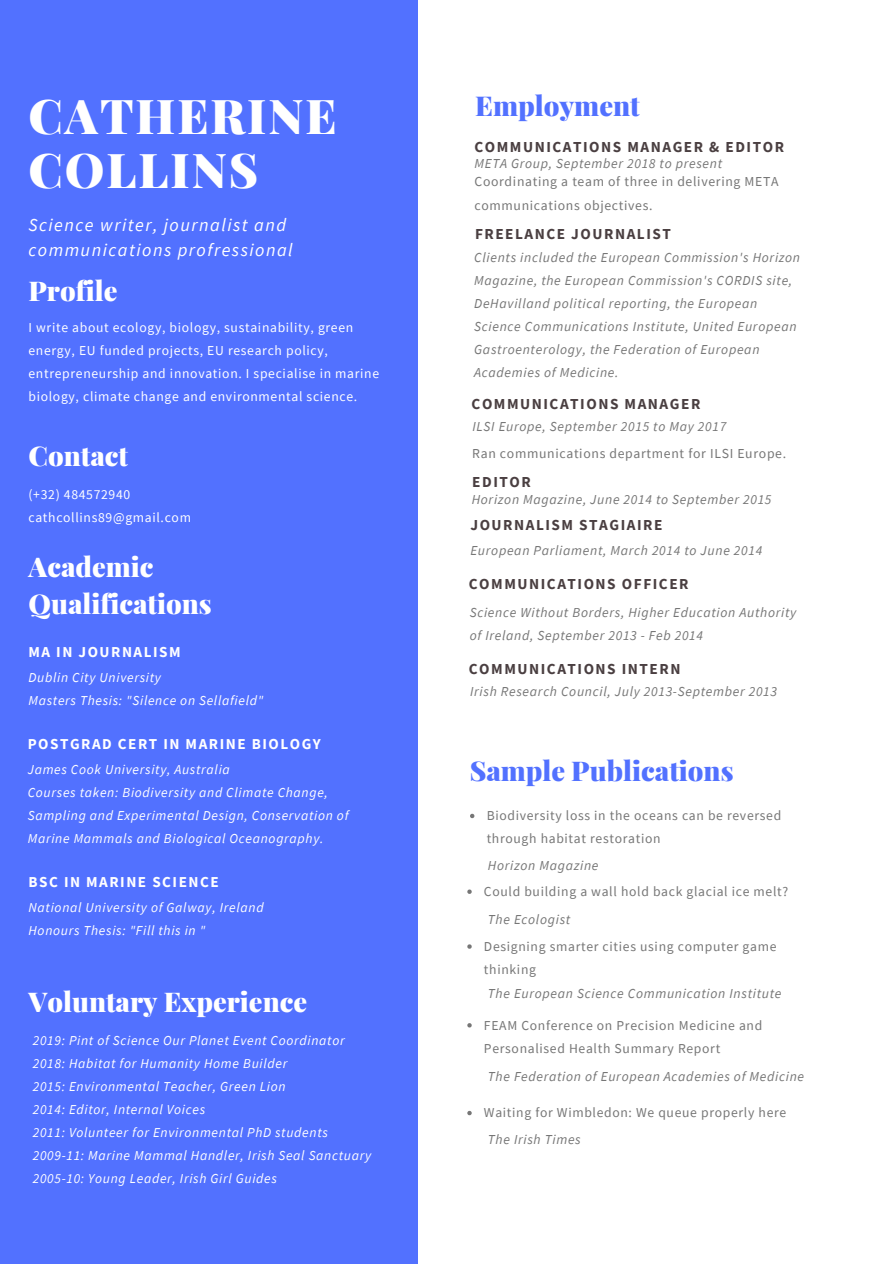
<style>
.page{position:relative;width:894px;height:1264px;background:#fff}
.page>*{position:absolute;margin:0;border:0;box-sizing:border-box;transform-origin:0 0}
.t1{font:900 48px/53.7px "Playfair Display";letter-spacing:.04em;color:#fff}
.t2{font:900 27.45px "Playfair Display";color:#5271ff}
.t3{font:900 27.3px/37.2px "Playfair Display";color:#fff}
.t4{font:900 27.3px "Playfair Display";color:#5271ff}
.t5{font:italic 18.15px/25.2px "Source Sans Pro";letter-spacing:.08em;color:#fff}
.t6{font:700 15.3px "Source Sans Pro";letter-spacing:.1em;color:#4a3f41}
.t7{font:700 15.15px "Source Sans Pro";letter-spacing:.1em;color:#fff}
.t8{font:italic 13.65px/23.1px "Source Sans Pro";letter-spacing:.05em;color:#767676}
.t9{font:italic 13.65px/23px "Source Sans Pro";letter-spacing:.05em;color:#fff}
.t10{font:13.65px/23px "Source Sans Pro";letter-spacing:.05em;color:#767676}
.t11{font:13.65px/23px "Source Sans Pro";letter-spacing:.05em;color:#fff}
</style>
<div class="page">
<div style="left:0;top:0;width:417px;height:1263px;background:#5271ff"></div>
<svg style="left:470px;top:813px;width:4px;height:5px"></svg>
<svg style="left:467px;top:889px;width:4px;height:4px"></svg>
<svg style="left:467px;top:944px;width:4px;height:4px"></svg>
<svg style="left:467px;top:1023px;width:4px;height:4px"></svg>
<svg style="left:467px;top:1110px;width:4px;height:5px"></svg>
<h1 class="t1" style="left:28px;top:87px;width:309px">CATHERINE<br>COLLINS</h1>
<h3 class="t5" style="left:28px;top:211px;width:266px">Science writer, journalist and communications profressional</h3>
<h3 class="t3" style="left:28px;top:271px;width:90px">Profile</h3>
<p class="t11" style="left:28px;top:316px;width:352px">I write about ecology, biology, sustainability, green energy, EU funded projects, EU research policy, entrepreneurship and innovation. I specialise in marine biology, climate change and environmental science.</p>
<h3 class="t3" style="left:28px;top:436px;width:101px">Contact</h3>
<p class="t11" style="left:28px;top:482px;width:164px">(+32) 484572940 cathcollins89@gmail.com</p>
<h3 class="t3" style="left:28px;top:547px;width:185px">Academic<br>Qualifications</h3>
<p class="t7" style="left:28px;top:642px;width:154px">MA IN JOURNALISM</p>
<p class="t9" style="left:28px;top:666px;width:236px">Dublin City University<br>Masters Thesis: "Silence on Sellafield"</p>
<p class="t7" style="left:28px;top:734px;width:294px">POSTGRAD CERT IN MARINE BIOLOGY</p>
<p class="t9" style="left:28px;top:758px;width:322px">James Cook University, Australia<br>Courses taken: Biodiversity and Climate Change, Sampling and Experimental Design, Conservation of Marine Mammals and Biological Oceanography.</p>
<p class="t7" style="left:28px;top:871px;width:192px">BSC IN MARINE SCIENCE</p>
<p class="t9" style="left:28px;top:895px;width:236px">National University of Galway, Ireland<br>Honours Thesis: "Fill this in "</p>
<h3 class="t3" style="left:28px;top:981px;width:280px">Voluntary Experience</h3>
<p class="t9" style="left:33px;top:1028px;width:340px">2019: Pint of Science Our Planet Event Coordinator 2018: Habitat for Humanity Home Builder<br>2015: Environmental Teacher, Green Lion<br>2014: Editor, Internal Voices<br>2011: Volunteer for Environmental PhD students 2009-11: Marine Mammal Handler, Irish Seal Sanctuary 2005-10: Young Leader, Irish Girl Guides</p>
<h2 class="t2" style="left:475px;top:87px;width:166px">Employment</h2>
<p class="t6" style="left:474px;top:137px;width:311px">COMMUNICATIONS MANAGER &amp; EDITOR</p>
<p class="t8" style="left:474px;top:152px;width:249px">META Group, September 2018 to present</p>
<p class="t10" style="left:474px;top:170px;width:305px">Coordinating a team of three in delivering META communications objectives.</p>
<p class="t6" style="left:475px;top:224px;width:197px">FREELANCE JOURNALIST</p>
<p class="t8" style="left:474px;top:245px;width:327px">Clients included the European Commission's Horizon Magazine, the European Commission's CORDIS site, DeHavilland political reporting, the European Science Communications Institute, United European Gastroenterology, the Federation of European Academies of Medicine.</p>
<p class="t6" style="left:471px;top:394px;width:230px">COMMUNICATIONS MANAGER</p>
<p class="t8" style="left:472px;top:415px;width:255px">ILSI Europe, September 2015 to May 2017</p>
<p class="t10" style="left:472px;top:441px;width:315px">Ran communications department for ILSI Europe.</p>
<p class="t6" style="left:472px;top:472px;width:60px">EDITOR</p>
<p class="t8" style="left:471px;top:487px;width:301px">Horizon Magazine, June 2014 to September 2015</p>
<p class="t6" style="left:470px;top:514px;width:193px">JOURNALISM STAGIAIRE</p>
<p class="t8" style="left:470px;top:538px;width:293px">European Parliament, March 2014 to June 2014</p>
<p class="t6" style="left:469px;top:574px;width:221px">COMMUNICATIONS OFFICER</p>
<p class="t8" style="left:469px;top:600px;width:328px">Science Without Borders, Higher Education Authority of Ireland, September 2013 - Feb 2014</p>
<p class="t6" style="left:469px;top:659px;width:213px">COMMUNICATIONS INTERN</p>
<p class="t8" style="left:470px;top:680px;width:308px">Irish Research Council, July 2013-September 2013</p>
<h3 class="t4" style="left:469px;top:751px;width:265px">Sample Publications</h3>
<p class="t10" style="left:486px;top:804px;width:296px">Biodiversity loss in the oceans can be reversed through habitat restoration</p>
<p class="t10" style="left:484px;top:879px;width:306px">Could building a wall hold back glacial ice melt?</p>
<p class="t8" style="left:488px;top:907px;width:84px">The Ecologist</p>
<p class="t10" style="left:484px;top:934px;width:294px">Designing smarter cities using computer game thinking</p>
<p class="t8" style="left:488px;top:981px;width:295px">The European Science Communication Institute</p>
<p class="t10" style="left:484px;top:1013px;width:280px">FEAM Conference on Precision Medicine and<br>Personalised Health Summary Report</p>
<p class="t8" style="left:488px;top:1064px;width:318px">The Federation of European Academies of Medicine</p>
<p class="t8" style="left:488px;top:853px;width:112px">Horizon Magazine</p>
<p class="t10" style="left:484px;top:1101px;width:304px">Waiting for Wimbledon: We queue properly here</p>
<p class="t8" style="left:488px;top:1127px;width:94px">The Irish Times</p>
</div>
